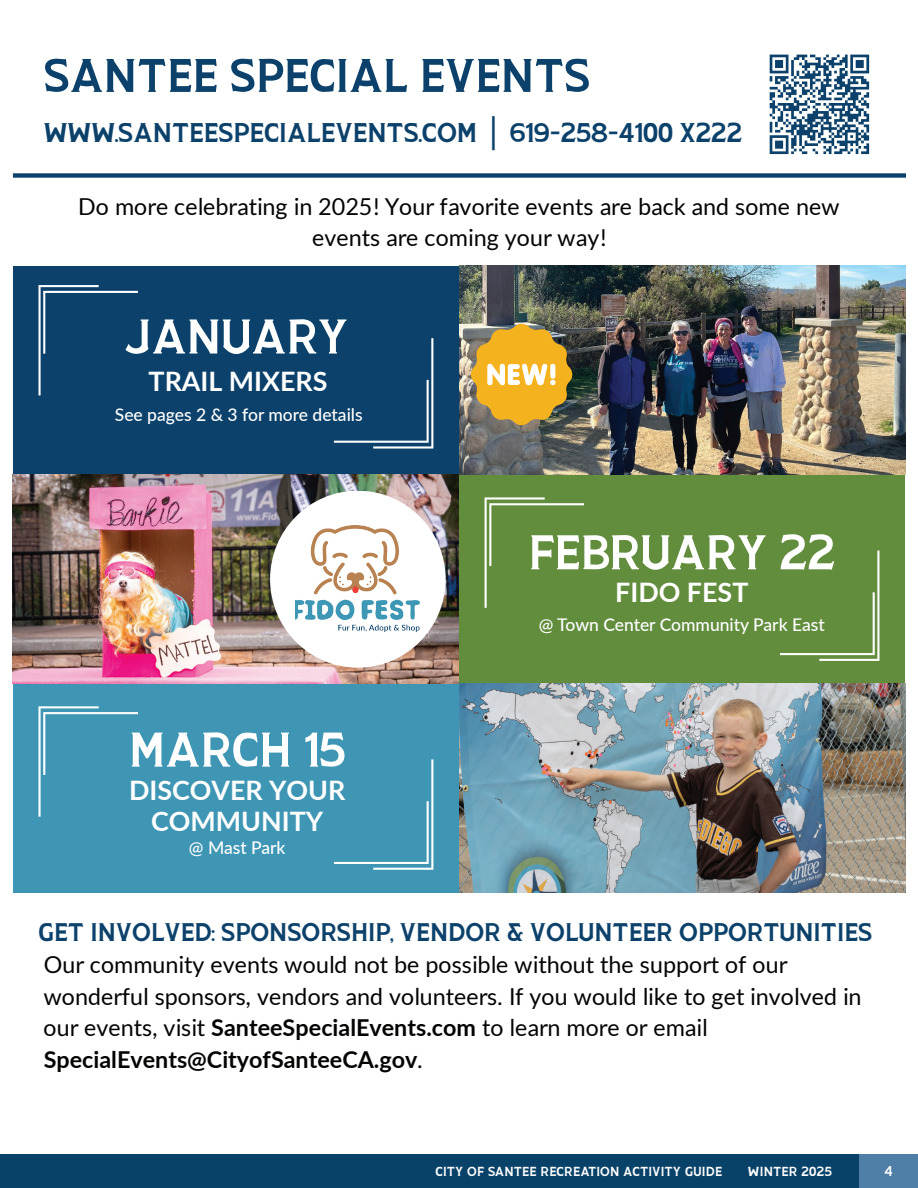
<style>
.page{position:relative;width:918px;height:1188px;background:#fff}
.page>*{position:absolute;margin:0;border:0;box-sizing:border-box;transform-origin:0 0}
.t1{font:61.2px "Longway";color:#fff}
.t2{font:59.25px "Longway";color:#0b416a}
.t3{font:34.05px "Longway";color:#0b416a}
.t4{font:32.1px "Longway";color:#0b416a}
.t5{font:700 26.85px/30.8px "Lato";color:#fff;text-align:center}
.t6{font:23.25px/31.7px "Lato";color:#040503;text-align:center}
.t7{font:500 17.55px "Lato";color:#fff}
.t8{font:16.5px "Longway";letter-spacing:.01em;color:#fff}
.t9{font:800 13.5px "Lato";color:#fff}
.s1{font-family:"Noto Sans"}
.s2{font-weight:700}
</style>
<div class="page">
<div style="left:0;top:1155px;width:918px;height:33px;background:#094269"></div>
<div style="left:860px;top:1155px;width:58px;height:33px;background:#4f7ea7"></div>
<svg style="left:769px;top:54px;width:101px;height:101px"></svg>
<div style="left:13px;top:266px;width:892px;height:209px;background:#0b416a"></div>
<div style="left:13px;top:475px;width:892px;height:209px;background:#628d3d"></div>
<div style="left:13px;top:684px;width:892px;height:208px;background:#3e96b4"></div>
<img style="left:13px;top:475px;width:446px;height:209px">
<img style="left:459px;top:266px;width:446px;height:209px">
<img style="left:459px;top:684px;width:446px;height:208px">
<div style="left:13px;top:173px;width:892px;height:5px;background:#0b416a"></div>
<svg style="left:39px;top:285px;width:99px;height:110px"></svg>
<svg style="left:334px;top:338px;width:99px;height:111px"></svg>
<svg style="left:485px;top:497px;width:99px;height:111px"></svg>
<img style="left:270px;top:491px;width:176px;height:177px">
<img style="left:296px;top:526px;width:124px;height:107px">
<svg style="left:780px;top:551px;width:99px;height:110px"></svg>
<svg style="left:39px;top:706px;width:99px;height:111px"></svg>
<svg style="left:334px;top:759px;width:99px;height:111px"></svg>
<svg style="left:470px;top:323px;width:103px;height:103px;background:#caa246"></svg>
<h2 class="t2" style="left:44px;top:37px;width:548px">SANTEE SPECIAL EVENTS</h2>
<h3 class="t3" style="left:44px;top:110px;width:700px">WWW.SANTEESPECIALEVENTS.COM <span class="s1">|</span> 619<span class="s1">-</span>258<span class="s1">-</span>4100 X222</h3>
<p class="t6" style="left:78px;top:190px;width:763px">Do more celebrating in 2025! Your favorite events are back and some new events are coming your way!</p>
<h1 class="t1" style="left:124px;top:297px;width:226px">JANUARY</h1>
<p class="t5" style="left:149px;top:365px;width:180px">TRAIL MIXERS</p>
<p class="t7" style="left:115px;top:402px;width:249px">See pages 2 &amp; 3 for more details</p>
<h1 class="t1" style="left:528px;top:512px;width:309px">FEBRUARY 22</h1>
<p class="t5" style="left:615px;top:576px;width:135px">FIDO FEST</p>
<p class="t7" style="left:539px;top:612px;width:288px">@ Town Center Community Park East</p>
<h1 class="t1" style="left:129px;top:710px;width:218px">MARCH 15</h1>
<p class="t5" style="left:129px;top:774px;width:218px">DISCOVER YOUR<br>COMMUNITY</p>
<p class="t7" style="left:189px;top:835px;width:98px">@ Mast Park</p>
<h3 class="t4" style="left:38px;top:911px;width:835px">GET INVOLVED: SPONSORSHIP, VENDOR &amp; VOLUNTEER OPPORTUNITIES</h3>
<p class="t6" style="left:44px;top:948px;width:820px;text-align:left">Our community events would not be possible without the support of our wonderful sponsors, vendors and volunteers. If you would like to get involved in our events, visit <span class="s2">SanteeSpecialEvents.com</span> to learn more or email <span class="s2">SpecialEvents@CityofSanteeCA.gov</span>.</p>
<p class="t8" style="left:435px;top:1161px;width:288px">City of santee recreation activity guide</p>
<p class="t8" style="left:748px;top:1161px;width:85px">winter 2025</p>
<p class="t9" style="left:885px;top:1161px;width:9px">4</p>
</div>
